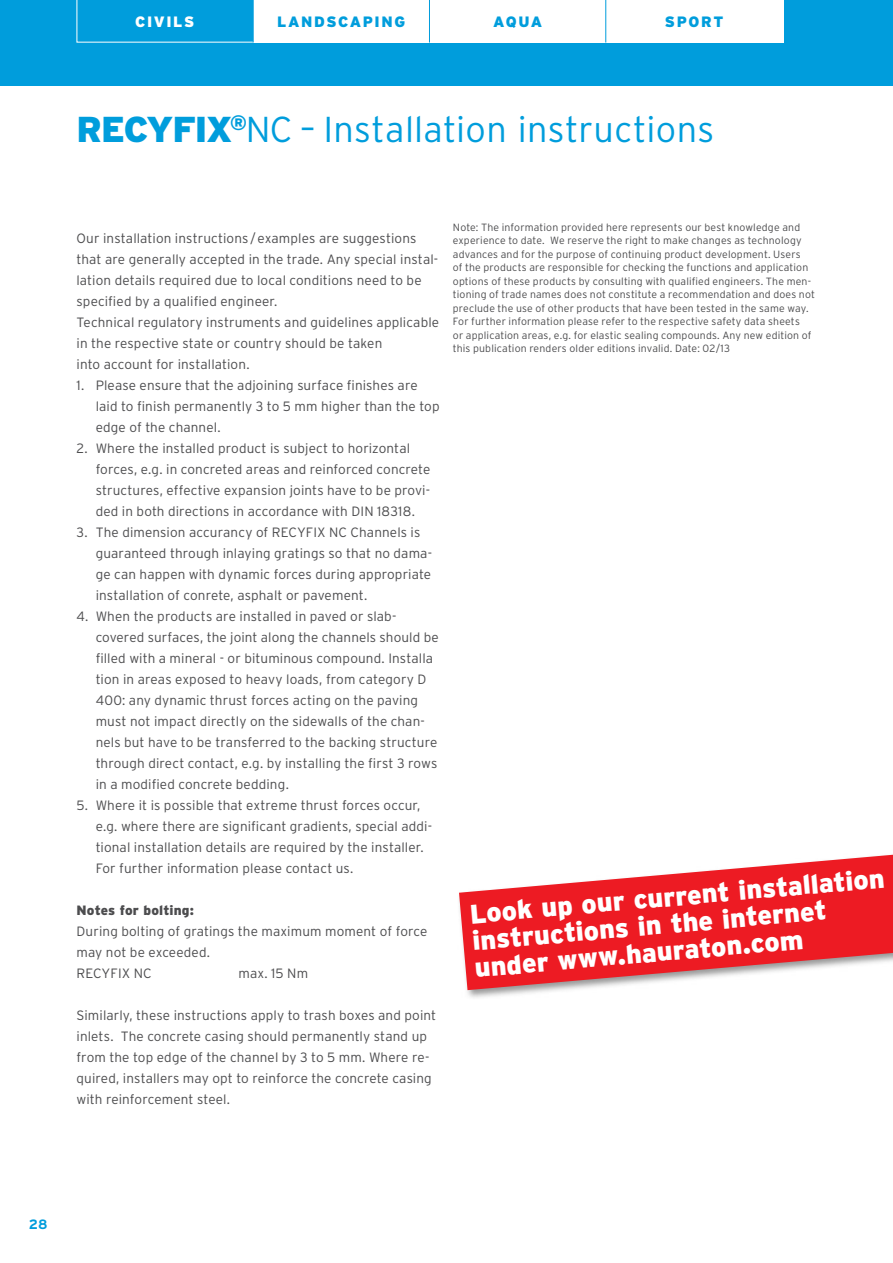
<style>
.page{position:relative;width:893px;height:1263px;background:#fff}
.page>*{position:absolute;margin:0;border:0;box-sizing:border-box;transform-origin:0 0}
.t1{font:300 36px "Interstate";letter-spacing:.01em;color:#009ddc}
.t2{font:900 27px/27px "Interstate";color:#fff}
.t3{font:900 15px "Interstate";letter-spacing:.1em;color:#009ddc}
.t4{font:900 15px "Interstate";letter-spacing:.105em;color:#fff}
.t5{font:300 13.5px/21px "Interstate";letter-spacing:.01em;color:#4c4c4e}
.t6{font:900 13.5px "Interstate";letter-spacing:.01em;color:#4c4c4e}
.t7{font:700 13.5px "Interstate";color:#009ddc}
.t8{font:300 10.5px/13.5px "Interstate";letter-spacing:.015em;color:#4c4c4e}
.s1{font-weight:900}
</style>
<div class="page">
<div style="left:0;top:0;width:893px;height:85px;background:#009ddc"></div>
<svg style="left:77px;top:0;width:705px;height:43px"></svg>
<hr style="left:605px;top:0;width:1px;height:43px;background:#009ddc">
<hr style="left:429px;top:0;width:1px;height:43px;background:#009ddc">
<hr style="left:253px;top:0;width:1px;height:43px;background:#009ddc">
<img style="left:467px;top:854px;width:426px;height:144px">
<svg style="left:459px;top:855px;width:434px;height:135px;fill:#ed1b23"></svg>
<p class="t4" style="left:135px;top:13px;width:60px">CIVILS</p>
<p class="t3" style="left:277px;top:13px;width:129px">LANDSCAPING</p>
<p class="t3" style="left:493px;top:13px;width:50px">AQUA</p>
<p class="t3" style="left:665px;top:13px;width:60px">SPORT</p>
<h1 class="t1" style="left:77px;top:109px;width:639px"><span class="s1">RECYFIX</span><sup>®</sup>NC – Installation instructions</h1>
<p class="t5" style="left:77px;top:228px;width:364px">Our installation instructions /examples are suggestions that are generally accepted in the trade. Any special instal&shy;lation details required due to local conditions need to be specified by a qualified engineer.<br>Technical regulatory instruments and guidelines applicable in the respective state or country should be taken<br>into account for installation.</p>
<p class="t5" style="left:96px;top:375px;width:345px;text-indent:-19px">1. Please ensure that the adjoining surface finishes are laid to finish permanently 3 to 5 mm higher than the top edge of the channel.</p>
<p class="t5" style="left:96px;top:438px;width:336px;text-indent:-19px">2. Where the installed product is subject to horizontal forces, e.g. in concreted areas and reinforced concrete structures, effective expansion joints have to be provi&shy;ded in both directions in accordance with DIN 18318.</p>
<p class="t5" style="left:96px;top:522px;width:338px;text-indent:-19px">3. The dimension accurancy of RECYFIX NC Channels is guaranteed through inlaying gratings so that no dama&shy;ge can happen with dynamic forces during appropriate installation of conrete, asphalt or pavement.</p>
<p class="t5" style="left:96px;top:606px;width:345px;text-indent:-19px">4. When the products are installed in paved or slab&shy;covered surfaces, the joint along the channels should be filled with a mineral - or bituminous compound. Installa tion in areas exposed to heavy loads, from category D 400: any dynamic thrust forces acting on the paving must not impact directly on the sidewalls of the chan&shy;nels but have to be transferred to the backing structure through direct contact, e.g. by installing the first 3 rows in a modified concrete bedding.</p>
<p class="t5" style="left:96px;top:795px;width:338px;text-indent:-19px">5. Where it is possible that extreme thrust forces occur, e.g. where there are significant gradients, special addi&shy;tional installation details are required by the installer.<br>For further information please contact us.</p>
<p class="t6" style="left:77px;top:903px;width:119px">Notes for bolting:</p>
<p class="t5" style="left:77px;top:921px;width:352px">During bolting of gratings the maximum moment of force may not be exceeded.<br>RECYFIX NC</p>
<p class="t5" style="left:239px;top:963px;width:71px">max. 15 Nm</p>
<p class="t5" style="left:77px;top:1005px;width:361px">Similarly, these instructions apply to trash boxes and point inlets. The concrete casing should permanently stand up from the top edge of the channel by 3 to 5 mm. Where re&shy;quired, installers may opt to reinforce the concrete casing with reinforcement steel.</p>
<p class="t8" style="left:453px;top:220px;width:364px">Note: The information provided here represents our best knowledge and experience to date. We reserve the right to make changes as technology advances and for the purpose of continuing product development. Users<br>of the products are responsible for checking the functions and application options of these products by consulting with qualified engineers. The men&shy;tioning of trade names does not constitute a recommendation and does not preclude the use of other products that have been tested in the same way.<br>For further information please refer to the respective safety data sheets<br>or application areas, e.g. for elastic sealing compounds. Any new edition of this publication renders older editions invalid. Date: 02/13</p>
<h2 class="t2" style="left:469px;top:900px;width:418px;rotate:-5deg">Look up our current installation instructions in the internet under www.hauraton.com</h2>
<p class="t7" style="left:29px;top:1217px;width:20px">28</p>
</div>
